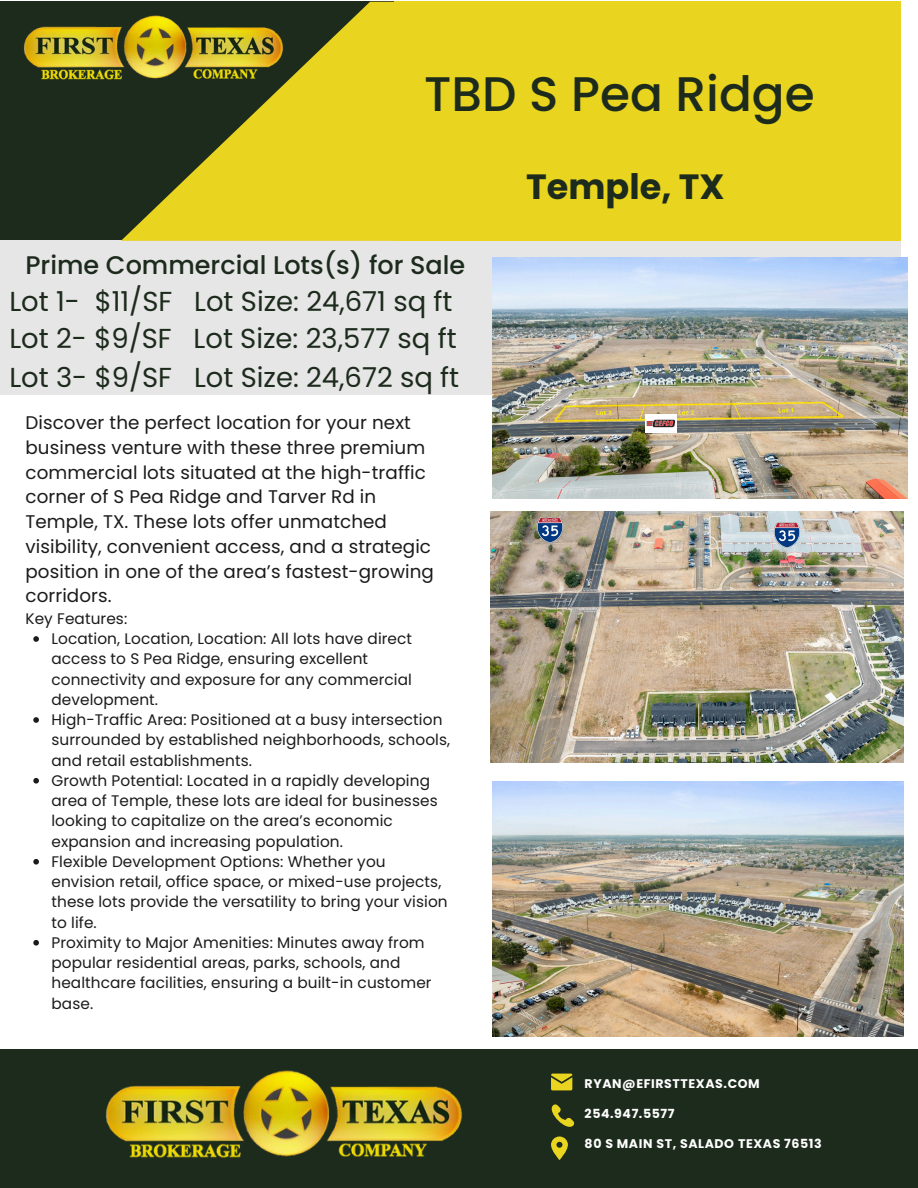
<style>
.page{position:relative;width:918px;height:1188px;background:#fff}
.page>*{position:absolute;margin:0;border:0;box-sizing:border-box;transform-origin:0 0}
.t1{font:500 48.6px "Poppins";color:#1d2b1d}
.t2{font:700 35.1px "Poppins";color:#1d2b1d}
.t3{font:27.45px "Poppins";color:#1d2b1d}
.t4{font:500 25.5px "Poppins";color:#1d2b1d}
.t5{font:18.3px/24.8px "Poppins";letter-spacing:.005em;color:#1b1b1b}
.t6{font:15.3px/20.2px "Poppins";letter-spacing:.005em;color:#1b1b1b}
.t7{font:700 12.6px "Poppins";letter-spacing:.045em;color:#fff}
</style>
<div class="page">
<div style="left:0;top:2px;width:900px;height:239px;background:#1d2b1d"></div>
<div style="left:0;top:241px;width:900px;height:154px;background:#e6e6e6"></div>
<svg style="left:121px;top:2px;width:274px;height:239px;fill:#e9d41f"></svg>
<div style="left:395px;top:2px;width:505px;height:239px;background:#e9d41f"></div>
<div style="left:0;top:1049px;width:918px;height:139px;background:#1d2b1d"></div>
<svg style="left:551px;top:1137px;width:17px;height:23px"></svg>
<svg style="left:551px;top:1074px;width:21px;height:16px"></svg>
<svg style="left:551px;top:1104px;width:23px;height:23px"></svg>
<img style="left:6px;top:1px;width:295px;height:91px">
<img style="left:106px;top:1070px;width:357px;height:88px">
<img style="left:491px;top:511px;width:412px;height:251px">
<img style="left:493px;top:782px;width:410px;height:254px">
<img style="left:493px;top:258px;width:415px;height:240px">
<img style="left:645px;top:415px;width:32px;height:18px">
<img style="left:775px;top:523px;width:24px;height:25px">
<svg style="left:33px;top:636px;width:6px;height:6px"></svg>
<svg style="left:33px;top:717px;width:6px;height:6px"></svg>
<svg style="left:33px;top:778px;width:6px;height:6px"></svg>
<svg style="left:33px;top:859px;width:6px;height:6px"></svg>
<svg style="left:33px;top:940px;width:6px;height:6px"></svg>
<img style="left:538px;top:517px;width:24px;height:25px">
<h5 class="t1" style="left:424px;top:60px;width:392px">TBD S Pea Ridge</h5>
<p class="t4" style="left:25px;top:247px;width:441px">Prime Commercial Lots(s) for Sale</p>
<p class="t3" style="left:9px;top:282px;width:445px">Lot 1- $11/SF Lot Size: 24,671 sq ft</p>
<p class="t3" style="left:9px;top:319px;width:449px">Lot 2- $9/SF Lot Size: 23,577 sq ft</p>
<p class="t3" style="left:9px;top:358px;width:451px">Lot 3- $9/SF Lot Size: 24,672 sq ft</p>
<h3 class="t5" style="left:25px;top:410px;width:410px">Discover the perfect location for your next business venture with these three premium commercial lots situated at the high-traffic corner of S Pea Ridge and Tarver Rd in Temple, TX. These lots offer unmatched visibility, convenient access, and a strategic position in one of the area’s fastest-growing corridors.</h3>
<h3 class="t6" style="left:25px;top:608px;width:103px">Key Features:</h3>
<h4 class="t6" style="left:51px;top:629px;width:362px">Location, Location, Location: All lots have direct access to S Pea Ridge, ensuring excellent connectivity and exposure for any commercial development.</h4>
<h4 class="t6" style="left:51px;top:710px;width:400px">High-Traffic Area: Positioned at a busy intersection surrounded by established neighborhoods, schools, and retail establishments.</h4>
<h4 class="t6" style="left:51px;top:770px;width:388px">Growth Potential: Located in a rapidly developing area of Temple, these lots are ideal for businesses looking to capitalize on the area’s economic expansion and increasing population.</h4>
<p class="t6" style="left:51px;top:851px;width:398px">Flexible Development Options: Whether you envision retail, office space, or mixed-use projects, these lots provide the versatility to bring your vision to life.</p>
<p class="t6" style="left:51px;top:932px;width:382px">Proximity to Major Amenities: Minutes away from popular residential areas, parks, schools, and healthcare facilities, ensuring a built-in customer base.</p>
<p class="t2" style="left:526px;top:162px;width:200px">Temple, TX</p>
<h1 class="t7" style="left:585px;top:1074px;width:177px">RYAN@EFIRSTTEXAS.COM</h1>
<h1 class="t7" style="left:585px;top:1105px;width:91px">254.947.5577</h1>
<h2 class="t7" style="left:585px;top:1135px;width:239px">80 S MAIN ST, SALADO TEXAS 76513</h2>
</div>
